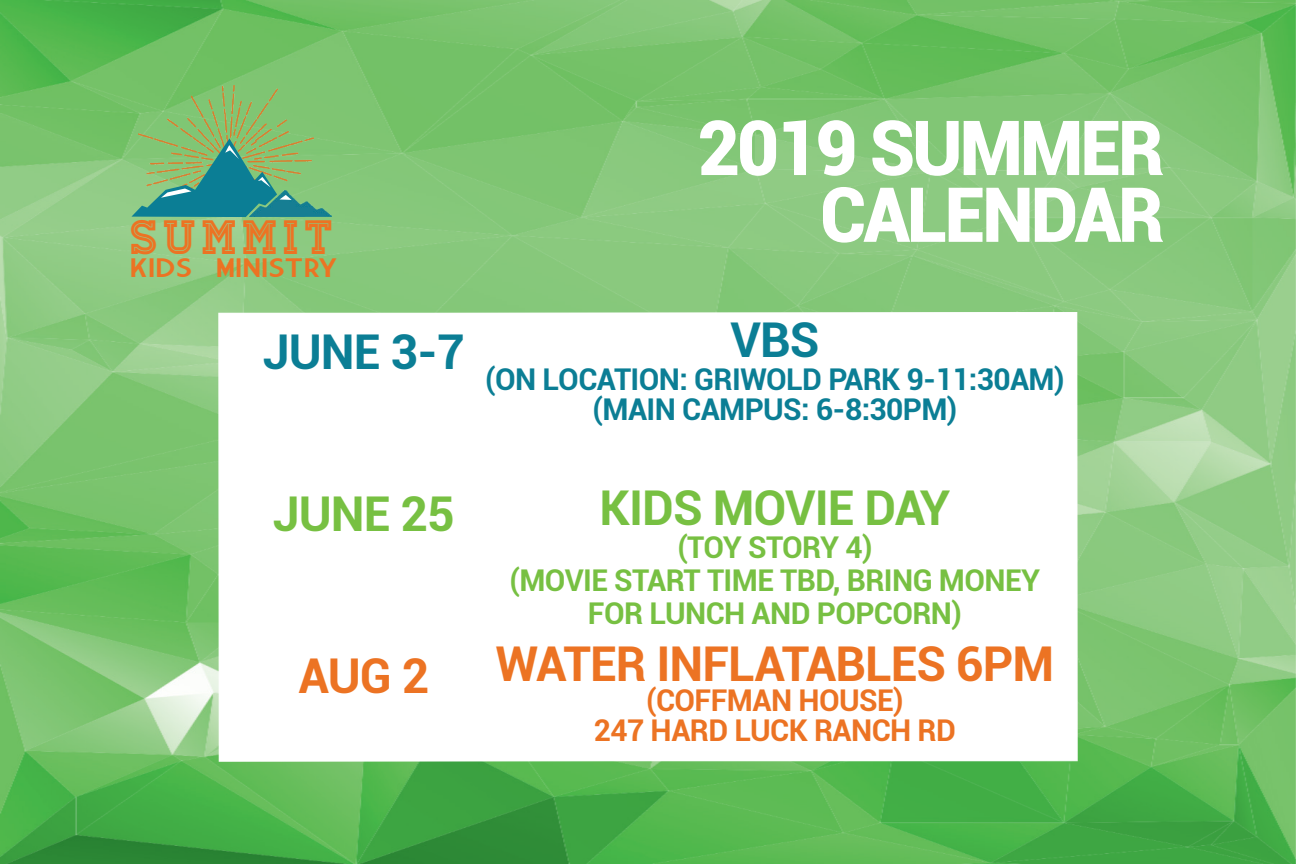
<style>
.page{position:relative;width:1296px;height:864px;background:#fff}
.page>*{position:absolute;margin:0;border:0;box-sizing:border-box;transform-origin:0 0}
.t1{font:900 76.2px "Roboto";letter-spacing:-.04em;color:#fff;scale:.96 1}
.t2{font:48.3px "Homestead Inline";letter-spacing:.12em;color:#ec7323;scale:.96 1}
.t3{font:700 48px "Roboto";letter-spacing:-.02em;color:#ec7323}
.t4{font:700 48px "Roboto";letter-spacing:-.02em;color:#77c042}
.t5{font:700 48px "Roboto";letter-spacing:-.02em;color:#0b7e95}
.t6{font:700 30px/33px "Roboto";letter-spacing:-.02em;color:#77c042;text-align:center}
.t7{font:700 30px/30px "Roboto";letter-spacing:-.02em;color:#0b7e95;text-align:center}
.t8{font:700 30px/30px "Roboto";letter-spacing:-.02em;color:#ec7323;text-align:center}
.t9{font:26.1px "Market Deco";letter-spacing:-.02em;color:#ec7323;scale:1.33 1}
</style>
<div class="page">
<img style="left:0;top:0;width:1296px;height:864px">
<img style="left:219px;top:312px;width:858px;height:450px">
<img style="left:138px;top:86px;width:175px;height:132px">
<img style="left:292px;top:190px;width:39px;height:27px">
<svg style="left:131px;top:138px;width:161px;height:79px;background:#59a382"></svg>
<h2 class="t2" style="left:131px;top:218px;width:213px">SUMMIT</h2>
<p class="t9" style="left:129px;top:253px;width:159px">KIDS MINISTRY</p>
<h3 class="t5" style="left:263px;top:333px;width:203px">JUNE 3-7</h3>
<h1 class="t1" style="left:698px;top:118px;width:488px">2019 SUMMER</h1>
<h1 class="t1" style="left:820px;top:185px;width:360px">CALENDAR</h1>
<h3 class="t5" style="left:731px;top:321px;width:90px">VBS</h3>
<p class="t7" style="left:485px;top:367px;width:581px">(ON LOCATION: GRIWOLD PARK 9-11:30AM) (MAIN CAMPUS: 6-8:30PM)</p>
<h3 class="t4" style="left:273px;top:495px;width:183px">JUNE 25</h3>
<h3 class="t3" style="left:299px;top:657px;width:132px">AUG 2</h3>
<h3 class="t4" style="left:599px;top:489px;width:352px">KIDS MOVIE DAY</h3>
<p class="t6" style="left:510px;top:534px;width:532px">(TOY STORY 4)<br>(MOVIE START TIME TBD, BRING MONEY<br>FOR LUNCH AND POPCORN)</p>
<h3 class="t3" style="left:496px;top:645px;width:560px">WATER INFLATABLES 6PM</h3>
<p class="t8" style="left:594px;top:688px;width:364px">(COFFMAN HOUSE)<br>247 HARD LUCK RANCH RD</p>
</div>
